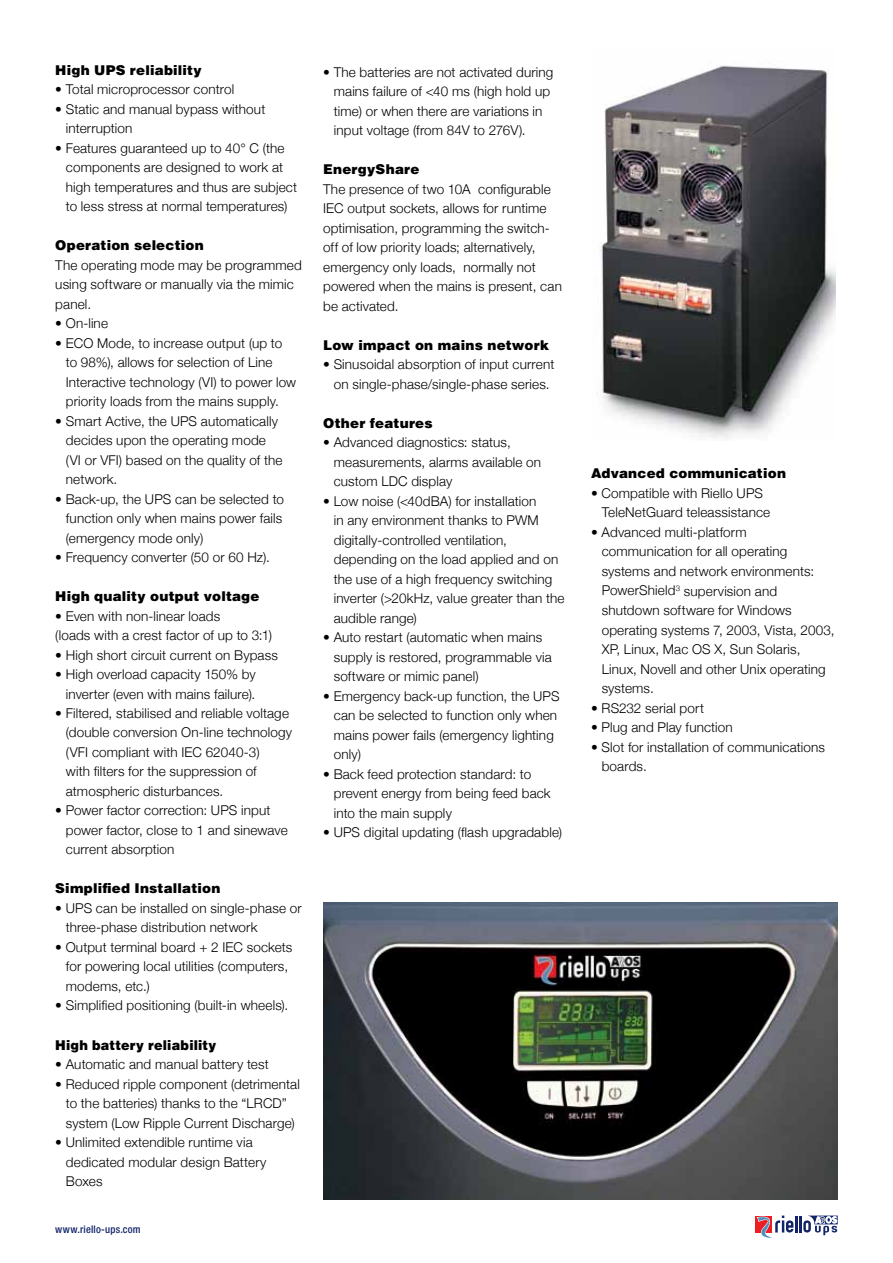
<style>
.page{position:relative;width:893px;height:1263px;background:#fff}
.page>*{position:absolute;margin:0;border:0;box-sizing:border-box;transform-origin:0 0}
.t1{font:300 13.5px/19.5px "Helvetica Neue";letter-spacing:.01em;color:#000}
.t2{font:900 13.5px "Helvetica";letter-spacing:.015em;color:#000}
.t3{font:900 13.5px "Helvetica";letter-spacing:.015em;color:#000;scale:.95 1}
.t4{font:500 condensed 10.5px "Helvetica Neue";letter-spacing:.015em;color:#112369}
</style>
<div class="page">
<hr style="left:795px;top:1215px;width:3px;height:17px;background:#112369">
<hr style="left:799px;top:1215px;width:3px;height:17px;background:#112369">
<svg style="left:755px;top:1215px;width:38px;height:23px"></svg>
<svg style="left:803px;top:1215px;width:35px;height:20px"></svg>
<img style="left:323px;top:903px;width:515px;height:296px">
<img style="left:600px;top:65px;width:235px;height:374px">
<p class="t2" style="left:55px;top:61px;width:148px">High UPS reliability</p>
<p class="t1" style="left:55px;top:79px;width:180px">• Total microprocessor control</p>
<p class="t1" style="left:66px;top:99px;width:201px;text-indent:-11px">• Static and manual bypass without interruption</p>
<p class="t1" style="left:66px;top:138px;width:233px;text-indent:-11px">• Features guaranteed up to 40° C (the components are designed to work at high temperatures and thus are subject to less stress at normal temperatures)</p>
<p class="t2" style="left:55px;top:236px;width:150px">Operation selection</p>
<p class="t1" style="left:55px;top:255px;width:248px">The operating mode may be programmed using software or manually via the mimic panel.</p>
<p class="t1" style="left:55px;top:313px;width:54px">• On-line</p>
<p class="t1" style="left:66px;top:333px;width:232px;text-indent:-11px">• ECO Mode, to increase output (up to to 98%), allows for selection of Line Interactive technology (VI) to power low priority loads from the mains supply.</p>
<p class="t1" style="left:66px;top:411px;width:218px;text-indent:-11px">• Smart Active, the UPS automatically decides upon the operating mode (VI or VFI) based on the quality of the network.</p>
<p class="t1" style="left:66px;top:489px;width:220px;text-align:justify;text-indent:-11px">• Back-up, the UPS can be selected to function only when mains power fails (emergency mode only)</p>
<p class="t1" style="left:55px;top:547px;width:216px">• Frequency converter (50 or 60 Hz).</p>
<p class="t2" style="left:55px;top:587px;width:206px">High quality output voltage</p>
<p class="t1" style="left:55px;top:606px;width:218px">• Even with non-linear loads<br>(loads with a crest factor of up to 3:1)</p>
<p class="t1" style="left:55px;top:645px;width:224px">• High short circuit current on Bypass</p>
<p class="t1" style="left:55px;top:664px;width:202px;text-align:right">• High overload capacity 150% by inverter (even with mains failure).</p>
<p class="t1" style="left:66px;top:703px;width:228px;text-indent:-11px">• Filtered, stabilised and reliable voltage (double conversion On-line technology (VFI compliant with IEC 62040-3)<br>with filters for the suppression of atmospheric disturbances.</p>
<p class="t1" style="left:66px;top:801px;width:223px;text-indent:-11px">• Power factor correction: UPS input power factor, close to 1 and sinewave current absorption</p>
<p class="t2" style="left:55px;top:880px;width:167px">Simplified Installation</p>
<p class="t1" style="left:66px;top:898px;width:237px;text-indent:-11px">• UPS can be installed on single-phase or three-phase distribution network</p>
<p class="t1" style="left:66px;top:937px;width:228px;text-indent:-11px">• Output terminal board + 2 IEC sockets for powering local utilities (computers, modems, etc.)</p>
<p class="t1" style="left:55px;top:995px;width:234px">• Simplified positioning (built-in wheels).</p>
<p class="t3" style="left:55px;top:1036px;width:171px">High battery reliability</p>
<p class="t1" style="left:55px;top:1054px;width:215px">• Automatic and manual battery test</p>
<p class="t1" style="left:55px;top:1074px;width:246px;text-align:center">• Reduced ripple component (detrimental to the batteries) thanks to the “LRCD” system (Low Ripple Current Discharge)</p>
<p class="t1" style="left:66px;top:1132px;width:202px;text-indent:-11px">• Unlimited extendible runtime via dedicated modular design Battery<br>Boxes</p>
<p class="t4" style="left:55px;top:1222px;width:87px">www.riello-ups.com</p>
<p class="t1" style="left:334px;top:62px;width:221px;text-indent:-11px">• The batteries are not activated during mains failure of &lt;40 ms (high hold up time) or when there are variations in input voltage (from 84V to 276V).</p>
<p class="t2" style="left:323px;top:161px;width:98px">EnergyShare</p>
<p class="t1" style="left:323px;top:179px;width:240px">The presence of two 10A configurable IEC output sockets, allows for runtime optimisation, programming the switch&shy;off of low priority loads; alternatively, emergency only loads, normally not powered when the mains is present, can be activated.</p>
<p class="t2" style="left:323px;top:336px;width:227px">Low impact on mains network</p>
<p class="t1" style="left:323px;top:354px;width:233px;text-align:center">• Sinusoidal absorption of input current on single-phase/single-phase series.</p>
<p class="t2" style="left:323px;top:414px;width:111px">Other features</p>
<p class="t1" style="left:334px;top:432px;width:209px;text-indent:-11px">• Advanced diagnostics: status, measurements, alarms available on custom LDC display</p>
<p class="t1" style="left:334px;top:491px;width:232px;text-indent:-11px">• Low noise (&lt;40dBA) for installation<br>in any environment thanks to PWM digitally-controlled ventilation, depending on the load applied and on the use of a high frequency switching inverter (&gt;20kHz, value greater than the audible range)</p>
<p class="t1" style="left:334px;top:627px;width:219px;text-indent:-11px">• Auto restart (automatic when mains supply is restored, programmable via software or mimic panel)</p>
<p class="t1" style="left:334px;top:686px;width:227px;text-indent:-11px">• Emergency back-up function, the UPS can be selected to function only when mains power fails (emergency lighting only)</p>
<p class="t1" style="left:334px;top:764px;width:218px;text-indent:-11px">• Back feed protection standard: to prevent energy from being feed back into the main supply</p>
<p class="t1" style="left:323px;top:822px;width:240px">• UPS digital updating (flash upgradable)</p>
<p class="t2" style="left:591px;top:465px;width:196px">Advanced communication</p>
<p class="t1" style="left:602px;top:483px;width:170px;text-indent:-11px">• Compatible with Riello UPS<br>TeleNetGuard teleassistance</p>
<p class="t1" style="left:602px;top:522px;width:234px;text-indent:-11px">• Advanced multi-platform communication for all operating systems and network environments:<br>PowerShield<sup>3</sup> supervision and shutdown software for Windows operating systems 7, 2003, Vista, 2003,<br>XP, Linux, Mac OS X, Sun Solaris,<br>Linux, Novell and other Unix operating systems.</p>
<p class="t1" style="left:591px;top:698px;width:114px">• RS232 serial port</p>
<p class="t1" style="left:591px;top:717px;width:143px">• Plug and Play function</p>
<p class="t1" style="left:602px;top:737px;width:225px;text-indent:-11px">• Slot for installation of communications boards.</p>
</div>
